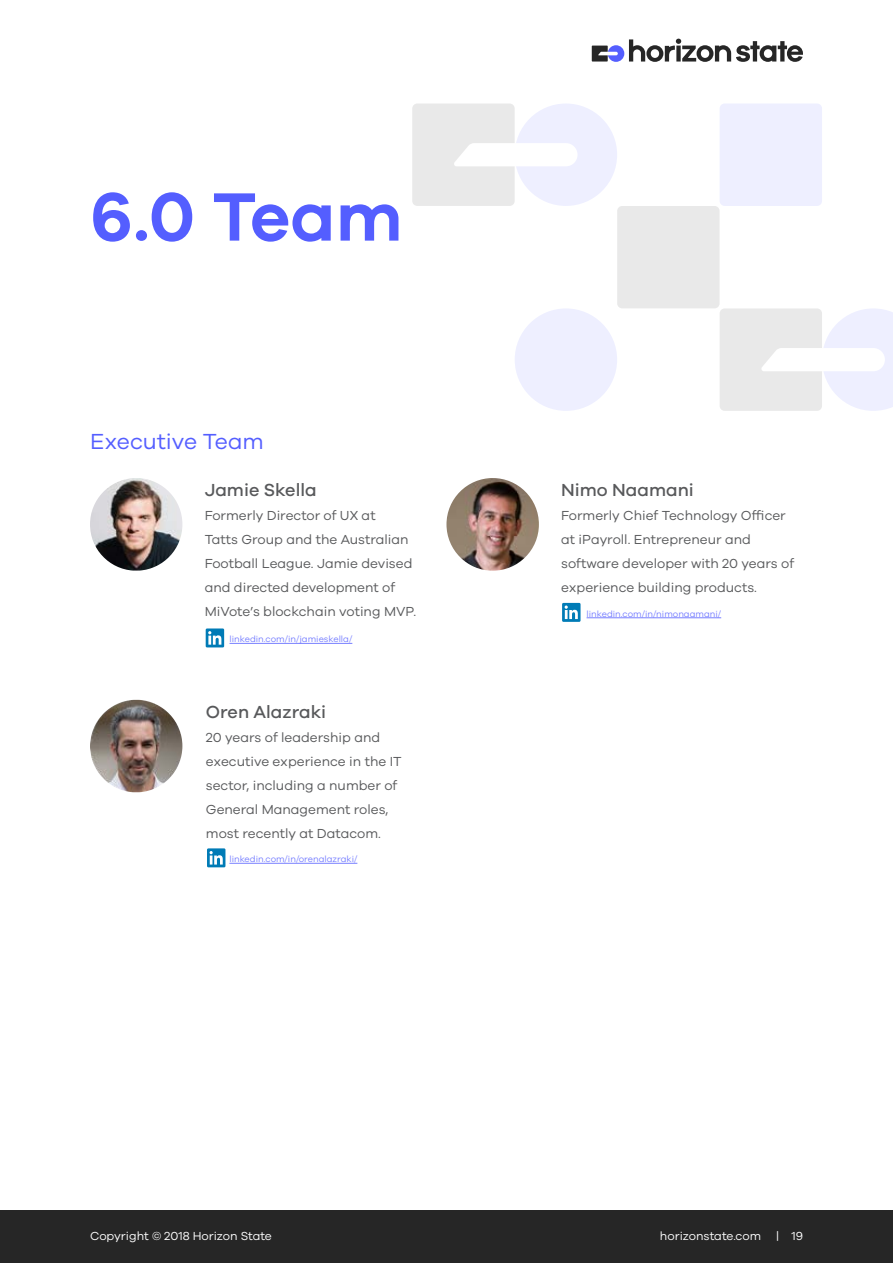
<style>
.page{position:relative;width:893px;height:1263px;background:#fff}
.page>*{position:absolute;margin:0;border:0;box-sizing:border-box;transform-origin:0 0}
.Heading_1{font:600 70.5px "Galano Grotesque";color:#545eff}
.Heading_2{font:22.5px "Galano Grotesque";color:#545eff}
.Heading_3{font:500 18px "Galano Grotesque";color:#58595b}
.Heading_3-2{font:13.5px/24px "Galano Grotesque";color:#58595b}
.t1{font:12px "Galano Grotesque";color:#fff}
.Heading_2-2{font:9px "Galano Grotesque";color:#767eff}
</style>
<div class="page">
<div style="left:0;top:1210px;width:893px;height:53px;background:#262626"></div>
<svg style="left:592px;top:39px;width:211px;height:23px"></svg>
<div style="left:720px;top:308px;width:102px;height:103px;background:#e9e9e9;border-radius:5px"></div>
<svg style="left:761px;top:308px;width:132px;height:103px"></svg>
<div style="left:515px;top:308px;width:102px;height:103px;background:#eeefff;border-radius:50%"></div>
<div style="left:720px;top:103px;width:102px;height:103px;background:#eeefff;border-radius:5px"></div>
<div style="left:617px;top:206px;width:103px;height:102px;background:#e9e9e9;border-radius:5px"></div>
<div style="left:515px;top:103px;width:102px;height:103px;background:#eeefff;border-radius:50%"></div>
<div style="left:412px;top:103px;width:103px;height:103px;background:#e9e9e9;border-radius:5px"></div>
<svg style="left:454px;top:143px;width:123px;height:23px;background:#fdfdfd"></svg>
<img style="left:90px;top:478px;width:92px;height:93px;border-radius:45px">
<img style="left:446px;top:478px;width:93px;height:93px;border-radius:46px">
<div style="left:206px;top:628px;width:18px;height:19px;background:#007bb6"></div>
<svg style="left:208px;top:631px;width:13px;height:14px"></svg>
<svg style="left:562px;top:603px;width:18px;height:19px"></svg>
<svg style="left:565px;top:605px;width:13px;height:14px"></svg>
<hr style="left:230px;top:643px;width:122px;height:1px;background:#767eff">
<hr style="left:586px;top:617px;width:135px;height:1px;background:#767eff">
<img style="left:90px;top:700px;width:92px;height:92px;border-radius:45px">
<svg style="left:207px;top:848px;width:18px;height:19px"></svg>
<svg style="left:210px;top:851px;width:13px;height:13px"></svg>
<hr style="left:229px;top:863px;width:128px;height:1px;background:#767eff">
<p class="Heading_1" style="left:90px;top:174px;width:314px">6.0 Team</p>
<p class="Heading_2" style="left:90px;top:428px;width:175px">Executive Team</p>
<p class="Heading_3" style="left:205px;top:479px;width:114px">Jamie Skella</p>
<p class="Heading_3-2" style="left:205px;top:503px;width:213px">Formerly Director of UX at<br>Tatts Group and the Australian<br>Football League. Jamie devised and directed development of<br>MiVote’s blockchain voting MVP.</p>
<p class="Heading_2-2" style="left:230px;top:634px;width:124px">linkedin.com/in/jamieskella/</p>
<p class="Heading_3" style="left:206px;top:701px;width:122px">Oren Alazraki</p>
<p class="Heading_3-2" style="left:206px;top:725px;width:197px">20 years of leadership and executive experience in the IT sector, including a number of<br>General Management roles, most recently at Datacom.</p>
<p class="Heading_2-2" style="left:229px;top:854px;width:129px">linkedin.com/in/orenalazraki/</p>
<p class="Heading_3" style="left:561px;top:479px;width:134px">Nimo Naamani</p>
<p class="Heading_3-2" style="left:561px;top:503px;width:234px">Formerly Chief Technology Officer at iPayroll. Entrepreneur and software developer with 20 years of experience building products.</p>
<p class="Heading_2-2" style="left:586px;top:608px;width:136px">linkedin.com/in/nimonaamani/</p>
<p class="t1" style="left:90px;top:1229px;width:183px">Copyright © 2018 Horizon State</p>
<p class="t1" style="left:660px;top:1229px;width:103px">horizonstate.com</p>
<p class="t1" style="left:776px;top:1229px;width:28px">| 19</p>
</div>
